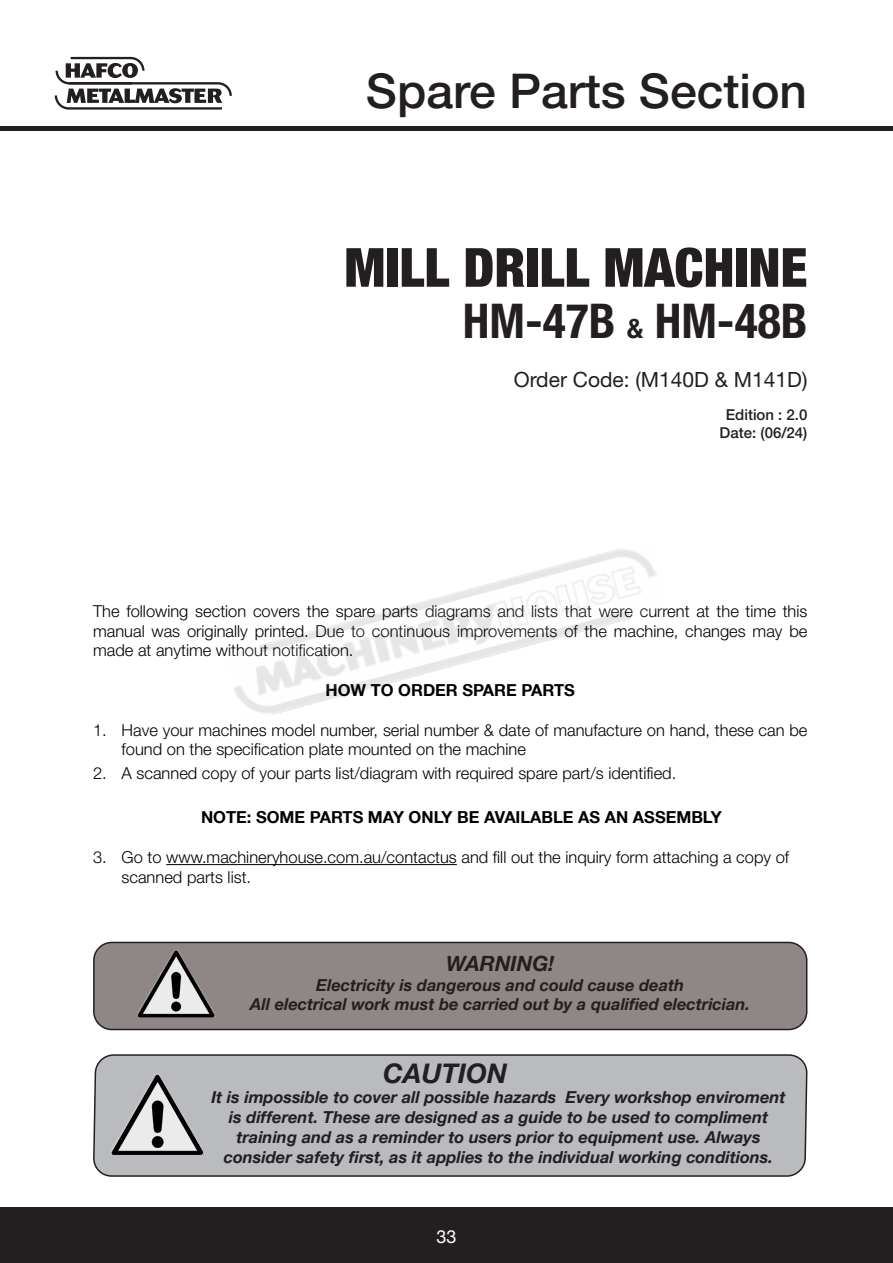
<style>
.page{position:relative;width:893px;height:1263px;background:#fff}
.page>*{position:absolute;margin:0;border:0;box-sizing:border-box;transform-origin:0 0}
.t1{font:900 condensed 54px "Helvetica Neue LT Std";color:#231f20}
.t2{font:500 48px "Helvetica Neue LT Std";color:#231f20}
.t3{font:700 condensed 48px "Helvetica Neue LT Std";color:#231f20}
.t4{font:italic 700 27px "Helvetica Neue LT Com";color:#231f20}
.t5{font:21px "Helvetica Neue LT Std";color:#231f20}
.t6{font:italic 700 21px "Helvetica Neue LT Com";color:#231f20}
.t7{font:18px "Helvetica Neue LT Std";color:#fff}
.t8{font:300 16.5px/19.8px "Helvetica Neue LT Std";color:#000}
.t9{font:italic 700 16.5px/19.8px "Helvetica Neue LT Com";color:#231f20;text-align:center}
.t10{font:700 16.5px "Helvetica Neue LT Com";color:#000}
.t11{font:500 15px/18px "Helvetica Neue LT Std";color:#231f20;text-align:center}
.s1{font-size:27px}
</style>
<div class="page">
<div style="left:0;top:1208px;width:893px;height:55px;background:#231f20"></div>
<div style="left:0;top:126px;width:893px;height:5px;background:#231f20"></div>
<svg style="left:55px;top:57px;width:177px;height:53px"></svg>
<hr style="left:166px;top:864px;width:291px;height:1px;background:#000">
<div style="left:94px;top:942px;width:713px;height:87px;background:#8f8785;border-radius:18px"></div>
<div style="left:93px;top:942px;width:714px;height:88px;border:2px solid #231f20;border-radius:18px"></div>
<img style="left:137px;top:949px;width:78px;height:68px">
<div style="left:93px;top:1054px;width:715px;height:123px;background:#babbbe"></div>
<img style="left:110px;top:1074px;width:93px;height:81px">
<img style="left:234px;top:548px;width:423px;height:167px">
<h2 class="t2" style="left:366px;top:62px;width:443px">Spare Parts Section</h2>
<h1 class="t1" style="left:344px;top:234px;width:465px">MILL DRILL MACHINE</h1>
<h2 class="t3" style="left:463px;top:292px;width:346px">HM-47B <span class="s1">&amp;</span> HM-48B</h2>
<p class="t5" style="left:514px;top:366px;width:295px">Order Code: (M140D &amp; M141D)</p>
<p class="t11" style="left:720px;top:406px;width:89px">Edition : 2.0<br>Date: (06/24)</p>
<p class="t8" style="left:93px;top:601px;width:716px;text-align:justify">The following section covers the spare parts diagrams and lists that were current at the time this manual was originally printed. Due to continuous improvements of the machine, changes may be made at anytime without notification.</p>
<p class="t10" style="left:326px;top:680px;width:251px">HOW TO ORDER SPARE PARTS</p>
<p class="t8" style="left:122px;top:719px;width:687px;text-indent:-28px">1. Have your machines model number, serial number &amp; date of manufacture on hand, these can be found on the specification plate mounted on the machine</p>
<p class="t8" style="left:93px;top:763px;width:585px">2. A scanned copy of your parts list/diagram with required spare part/s identified.</p>
<p class="t10" style="left:201px;top:807px;width:522px">NOTE: SOME PARTS MAY ONLY BE AVAILABLE AS AN ASSEMBLY</p>
<p class="t8" style="left:122px;top:847px;width:669px;text-indent:-28px">3. Go to www.machineryhouse.com.au/contactus and fill out the inquiry form attaching a copy of scanned parts list.</p>
<p class="t6" style="left:446px;top:950px;width:110px">WARNING!</p>
<p class="t9" style="left:250px;top:974px;width:501px">Electricity is dangerous and could cause death<br>All electrical work must be carried out by a qualified electrician.</p>
<h3 class="t4" style="left:383px;top:1057px;width:126px">CAUTION</h3>
<p class="t9" style="left:211px;top:1087px;width:576px">It is impossible to cover all possible hazards Every workshop enviroment is different. These are designed as a guide to be used to compliment training and as a reminder to users prior to equipment use. Always consider safety first, as it applies to the individual working conditions.</p>
<p class="t7" style="left:436px;top:1226px;width:22px">33</p>
</div>
